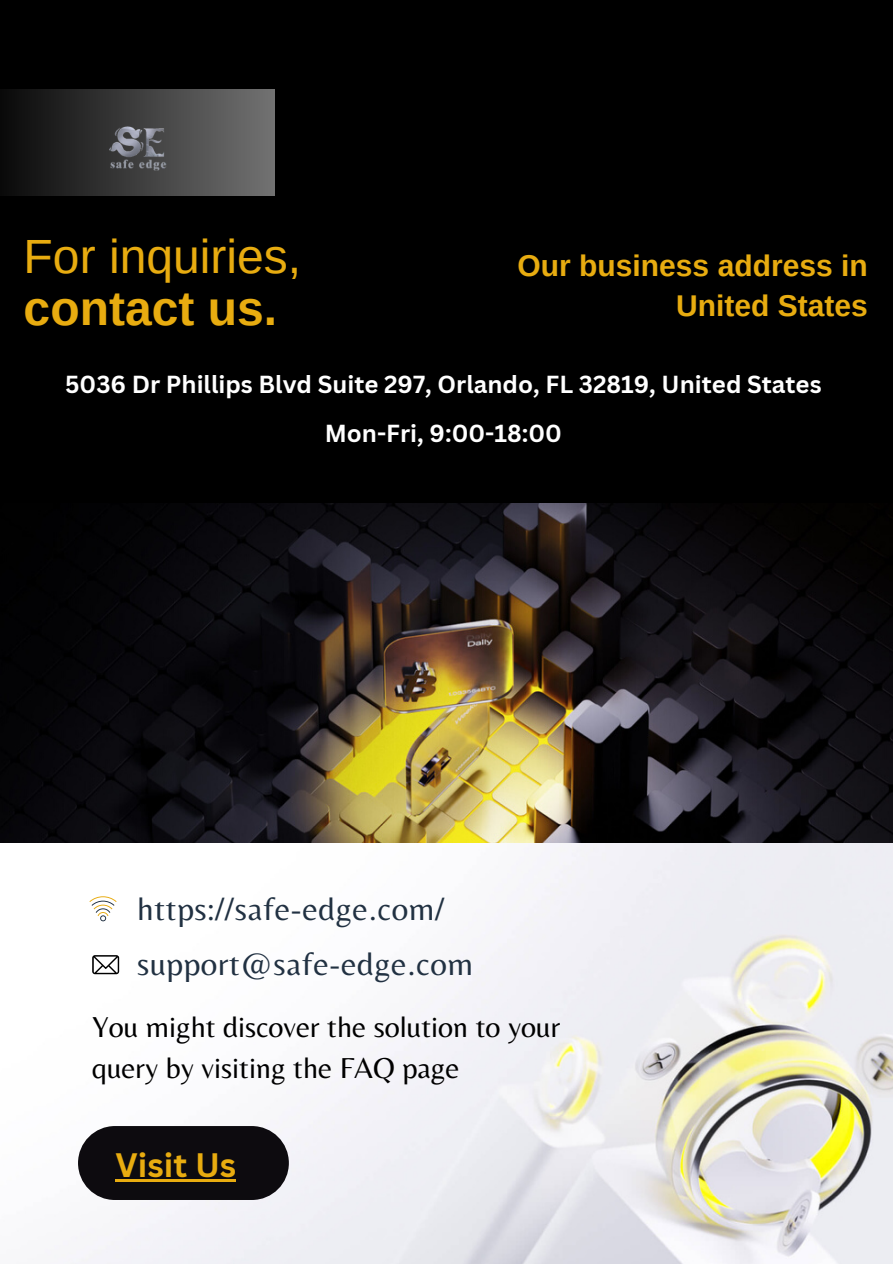
<style>
.page{position:relative;width:893px;height:1264px;background:#fff}
.page>*{position:absolute;margin:0;border:0;box-sizing:border-box;transform-origin:0 0}
.t1{font:48px/51.8px "Arimo";color:#e8ac10}
.t2{font:33px "Belleza";letter-spacing:.02em;color:#213142}
.t3{font:700 33px "Canva Sans";color:#e8ac10}
.t4{font:30px/41.7px "Belleza";color:#000}
.t5{font:700 30px/39.3px "Arimo";color:#e8ac10;text-align:right}
.t6{font:700 24px "Canva Sans";color:#fff}
.s1{font-weight:700}
</style>
<div class="page">
<div style="left:0;top:0;width:892px;height:1263px;background:#000"></div>
<img style="left:6px;top:503px;width:886px;height:340px">
<svg style="left:4px;top:89px;width:271px;height:106px;background:#3e3e3e"></svg>
<img style="left:0;top:843px;width:892px;height:420px">
<svg style="left:89px;top:896px;width:27px;height:25px"></svg>
<img style="left:83px;top:89px;width:108px;height:106px">
<svg style="left:92px;top:955px;width:27px;height:19px"></svg>
<div style="left:78px;top:1125px;width:210px;height:75px;background:#0d0b0f;border-radius:37px"></div>
<hr style="left:115px;top:1179px;width:121px;height:2px;background:#e8ac10">
<h2 class="t1" style="left:24px;top:230px;width:279px">For inquiries, <span class="s1">contact us.</span></h2>
<p class="t5" style="left:517px;top:246px;width:351px">Our business address in<br>United States</p>
<p class="t6" style="left:65px;top:367px;width:757px">5036 Dr Phillips Blvd Suite 297, Orlando, FL 32819, United States</p>
<p class="t6" style="left:325px;top:416px;width:239px">Mon-Fri, 9:00-18:00</p>
<p class="t2" style="left:137px;top:888px;width:309px">https://safe-edge.com/</p>
<p class="t2" style="left:137px;top:944px;width:337px">support@safe-edge.com</p>
<h3 class="t4" style="left:92px;top:1005px;width:469px">You might discover the solution to your query by visiting the FAQ page</h3>
<h3 class="t3" style="left:115px;top:1141px;width:122px">Visit Us</h3>
</div>
